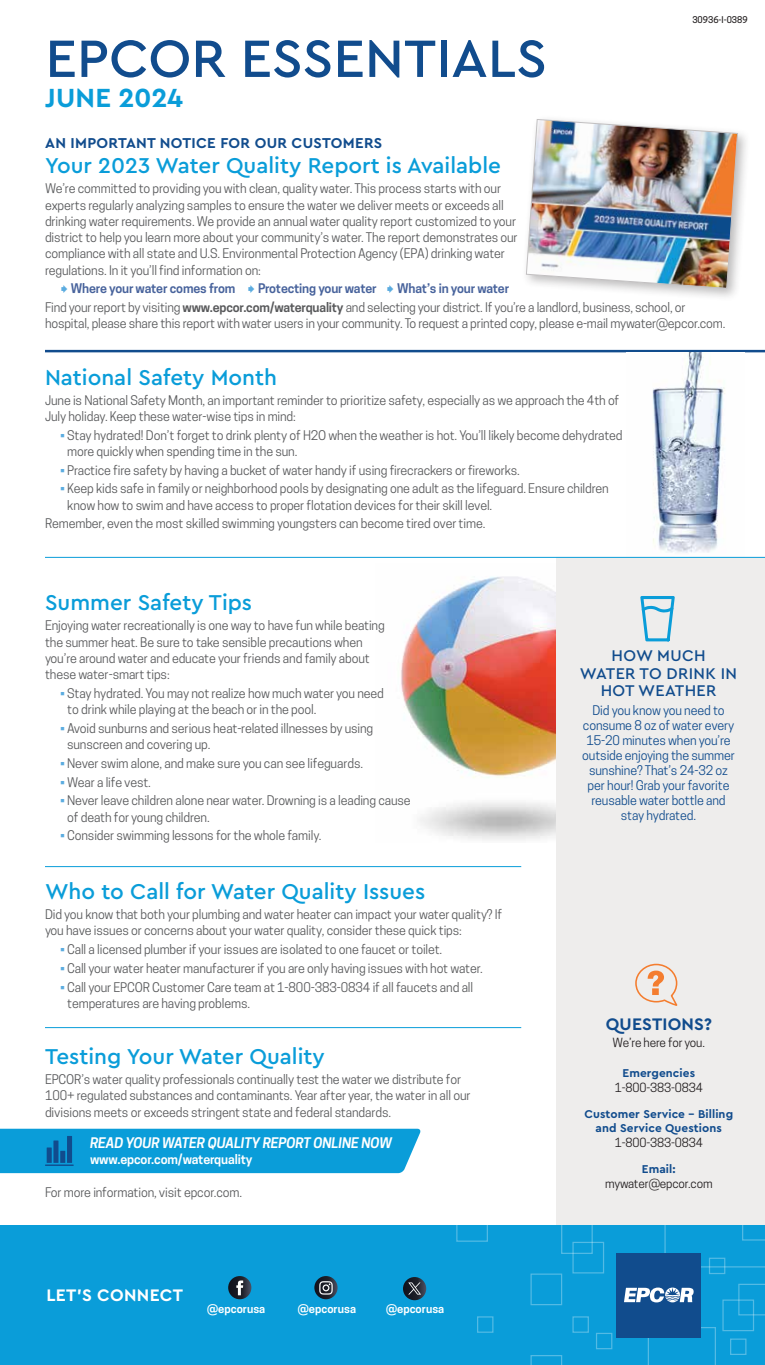
<style>
.page{position:relative;width:765px;height:1365px;background:#fff}
.page>*{position:absolute;margin:0;border:0;box-sizing:border-box;transform-origin:0 0}
.t1{font:500 55px "Cera PRO";color:#114c8d}
.t2{font:700 27.5px "Cera PRO";color:#0a9dd9}
.t3{font:500 22.5px "Cera PRO";color:#0a9dd9}
.t4{font:700 17.5px "Cera PRO";letter-spacing:.02em;color:#fff}
.t5{font:700 17.5px "Cera PRO";letter-spacing:.01em;color:#114c8d}
.t6{font:500 16.25px/17.5px "Cera PRO";letter-spacing:.02em;color:#114c8d;text-align:center}
.t7{font:700 15px "Cera PRO";letter-spacing:.02em;color:#114c8d}
.t8{font:italic 600 13.75px "Cooper Hewitt";letter-spacing:-.01em;color:#fff}
.t9{font:12.5px/16.2px "Cooper Hewitt";letter-spacing:-.01em;color:#58595b}
.t10{font:12.5px/15px "Cooper Hewitt";letter-spacing:-.01em;color:#114c8d;text-align:center}
.t11{font:600 12.5px "Cooper Hewitt";letter-spacing:-.01em;color:#48639c}
.t12{font:600 12.5px "Cooper Hewitt";letter-spacing:-.01em;color:#fff}
.t13{font:11.88px "Cooper Hewitt";letter-spacing:-.01em;color:#231f20}
.t14{font:700 11.88px/14.4px "Cera PRO";letter-spacing:.01em;color:#114c8d;text-align:center}
.t15{font:600 11.25px "Cooper Hewitt";color:#fff}
.t16{font:500 8.75px "Cooper Hewitt";color:#231f20}
.s1{font-weight:600;color:#48639c}
.s2{font-weight:600}
.s3{color:#5bace0}
</style>
<div class="page">
<hr style="left:45px;top:350px;width:720px;height:2px;background:#114c8d">
<div style="left:521px;top:114px;width:230px;height:188px;background:#231f20;opacity:.3"></div>
<img style="left:526px;top:119px;width:212px;height:170px">
<img style="left:626px;top:352px;width:118px;height:205px">
<div style="left:0;top:1226px;width:765px;height:139px;background:#0a9dd9"></div>
<svg style="left:738px;top:1284px;width:27px;height:31px"></svg>
<svg style="left:561px;top:1225px;width:32px;height:29px"></svg>
<svg style="left:456px;top:1225px;width:32px;height:17px"></svg>
<svg style="left:530px;top:1355px;width:32px;height:10px"></svg>
<svg style="left:648px;top:1327px;width:68px;height:38px"></svg>
<svg style="left:664px;top:1225px;width:101px;height:43px"></svg>
<div style="left:617px;top:1253px;width:84px;height:84px;background:#114c8d"></div>
<svg style="left:624px;top:1288px;width:70px;height:14px"></svg>
<svg style="left:228px;top:1276px;width:23px;height:23px"></svg>
<svg style="left:236px;top:1281px;width:7px;height:14px"></svg>
<svg style="left:314px;top:1276px;width:24px;height:23px"></svg>
<svg style="left:319px;top:1281px;width:14px;height:14px"></svg>
<svg style="left:403px;top:1277px;width:23px;height:23px"></svg>
<svg style="left:408px;top:1282px;width:13px;height:13px"></svg>
<img style="left:401px;top:563px;width:156px;height:279px">
<div style="left:557px;top:557px;width:208px;height:668px;background:#eeedec"></div>
<svg style="left:635px;top:963px;width:43px;height:43px"></svg>
<hr style="left:45px;top:866px;width:476px;height:1px;background:#0a9dd9">
<hr style="left:45px;top:557px;width:720px;height:1px;background:#0a9dd9">
<hr style="left:45px;top:1027px;width:476px;height:1px;background:#0a9dd9">
<div style="left:0;top:1129px;width:421px;height:44px;background:#0a9dd9"></div>
<svg style="left:640px;top:596px;width:35px;height:45px"></svg>
<h1 class="t1" style="left:46px;top:22px;width:503px">EPCOR ESSENTIALS</h1>
<h2 class="t2" style="left:45px;top:79px;width:139px">JUNE 2024</h2>
<p class="t16" style="left:692px;top:14px;width:57px">30936-I-0389</p>
<p class="t7" style="left:45px;top:133px;width:339px">AN IMPORTANT NOTICE FOR OUR CUSTOMERS</p>
<h3 class="t3" style="left:45px;top:151px;width:458px">Your 2023 Water Quality Report is Available</h3>
<p class="t9" style="left:45px;top:181px;width:474px">We’re committed to providing you with clean, quality water. This process starts with our experts regularly analyzing samples to ensure the water we deliver meets or exceeds all drinking water requirements. We provide an annual water quality report customized to your district to help you learn more about your community’s water. The report demonstrates our compliance with all state and U.S. Environmental Protection Agency (EPA) drinking water regulations. In it you’ll find information on:</p>
<p class="t11" style="left:71px;top:281px;width:166px">Where your water comes from</p>
<p class="t11" style="left:258px;top:281px;width:120px">Protecting your water</p>
<p class="t9" style="left:45px;top:279px;width:642px;line-height:18.8px;text-indent:352px"><span class="s1">What’s in your water<br></span>Find your report by visiting <span class="s2">www.epcor.com/waterquality</span> and selecting your district. If you’re a landlord, business, school, or</p>
<p class="t9" style="left:45px;top:316px;width:682px">hospital, please share this report with water users in your community. To request a printed copy, please e-mail mywater@epcor.com.</p>
<h3 class="t3" style="left:45px;top:362px;width:234px">National Safety Month</h3>
<p class="t9" style="left:45px;top:392px;width:576px">June is National Safety Month, an important reminder to prioritize safety, especially as we approach the 4th of<br>July holiday. Keep these water-wise tips in mind:</p>
<p class="t9" style="left:67px;top:427px;width:557px;text-indent:-7px"><span class="s3">•</span> Stay hydrated! Don’t forget to drink plenty of H2O when the weather is hot. You’ll likely become dehydrated more quickly when spending time in the sun.</p>
<p class="t9" style="left:60px;top:462px;width:461px"><span class="s3">•</span> Practice fire safety by having a bucket of water handy if using firecrackers or fireworks.</p>
<p class="t9" style="left:67px;top:481px;width:543px;text-indent:-7px"><span class="s3">•</span> Keep kids safe in family or neighborhood pools by designating one adult as the lifeguard. Ensure children know how to swim and have access to proper flotation devices for their skill level.</p>
<p class="t9" style="left:45px;top:516px;width:442px">Remember, even the most skilled swimming youngsters can become tired over time.</p>
<h3 class="t3" style="left:45px;top:588px;width:209px">Summer Safety Tips</h3>
<p class="t9" style="left:45px;top:618px;width:341px">Enjoying water recreationally is one way to have fun while beating the summer heat. Be sure to take sensible precautions when you’re around water and educate your friends and family about these water-smart tips:</p>
<p class="t9" style="left:67px;top:685px;width:318px;text-indent:-7px"><span class="s3">•</span> Stay hydrated. You may not realize how much water you need to drink while playing at the beach or in the pool.</p>
<p class="t9" style="left:67px;top:720px;width:308px;text-indent:-7px"><span class="s3">•</span> Avoid sunburns and serious heat-related illnesses by using sunscreen and covering up.</p>
<p class="t9" style="left:60px;top:755px;width:305px"><span class="s3">•</span> Never swim alone, and make sure you can see lifeguards.</p>
<p class="t9" style="left:60px;top:774px;width:92px"><span class="s3">•</span> Wear a life vest.</p>
<p class="t9" style="left:67px;top:793px;width:345px;text-indent:-7px"><span class="s3">•</span> Never leave children alone near water. Drowning is a leading cause of death for young children.</p>
<p class="t9" style="left:60px;top:828px;width:263px"><span class="s3">•</span> Consider swimming lessons for the whole family.</p>
<h3 class="t3" style="left:45px;top:877px;width:382px">Who to Call for Water Quality Issues</h3>
<p class="t9" style="left:45px;top:906px;width:459px">Did you know that both your plumbing and water heater can impact your water quality? If you have issues or concerns about your water quality, consider these quick tips:</p>
<p class="t9" style="left:60px;top:941px;width:384px"><span class="s3">•</span> Call a licensed plumber if your issues are isolated to one faucet or toilet.</p>
<p class="t9" style="left:60px;top:960px;width:424px"><span class="s3">•</span> Call your water heater manufacturer if you are only having issues with hot water.</p>
<p class="t9" style="left:67px;top:979px;width:408px;text-indent:-7px"><span class="s3">•</span> Call your EPCOR Customer Care team at 1-800-383-0834 if all faucets and all temperatures are having problems.</p>
<h3 class="t3" style="left:45px;top:1042px;width:281px">Testing Your Water Quality</h3>
<p class="t9" style="left:45px;top:1071px;width:427px">EPCOR’s water quality professionals continually test the water we distribute for<br>100+ regulated substances and contaminants. Year after year, the water in all our divisions meets or exceeds stringent state and federal standards.</p>
<p class="t8" style="left:90px;top:1135px;width:304px">READ YOUR WATER QUALITY REPORT ONLINE NOW</p>
<p class="t12" style="left:90px;top:1152px;width:164px">www.epcor.com/waterquality</p>
<p class="t9" style="left:45px;top:1184px;width:199px">For more information, visit epcor.com.</p>
<h3 class="t4" style="left:46px;top:1284px;width:138px">LET’S CONNECT</h3>
<p class="t15" style="left:207px;top:1302px;width:60px">@epcorusa</p>
<p class="t15" style="left:298px;top:1302px;width:60px">@epcorusa</p>
<p class="t15" style="left:386px;top:1302px;width:60px">@epcorusa</p>
<h3 class="t6" style="left:580px;top:646px;width:159px">HOW MUCH<br>WATER TO DRINK IN<br>HOT WEATHER</h3>
<p class="t10" style="left:582px;top:703px;width:154px">Did you know you need to consume 8 oz of water every<br>15-20 minutes when you’re outside enjoying the summer sunshine? That’s 24-32 oz per hour! Grab your favorite reusable water bottle and stay hydrated.</p>
<h3 class="t5" style="left:606px;top:1012px;width:108px">QUESTIONS?</h3>
<p class="t13" style="left:613px;top:1035px;width:94px">We’re here for you.</p>
<p class="t14" style="left:622px;top:1065px;width:74px">Emergencies</p>
<p class="t13" style="left:615px;top:1081px;width:90px">1-800-383-0834</p>
<p class="t14" style="left:584px;top:1106px;width:150px">Customer Service – Billing and Service Questions</p>
<p class="t13" style="left:615px;top:1136px;width:90px">1-800-383-0834</p>
<p class="t14" style="left:642px;top:1161px;width:35px">Email:</p>
<p class="t13" style="left:605px;top:1176px;width:109px">mywater@epcor.com</p>
</div>
